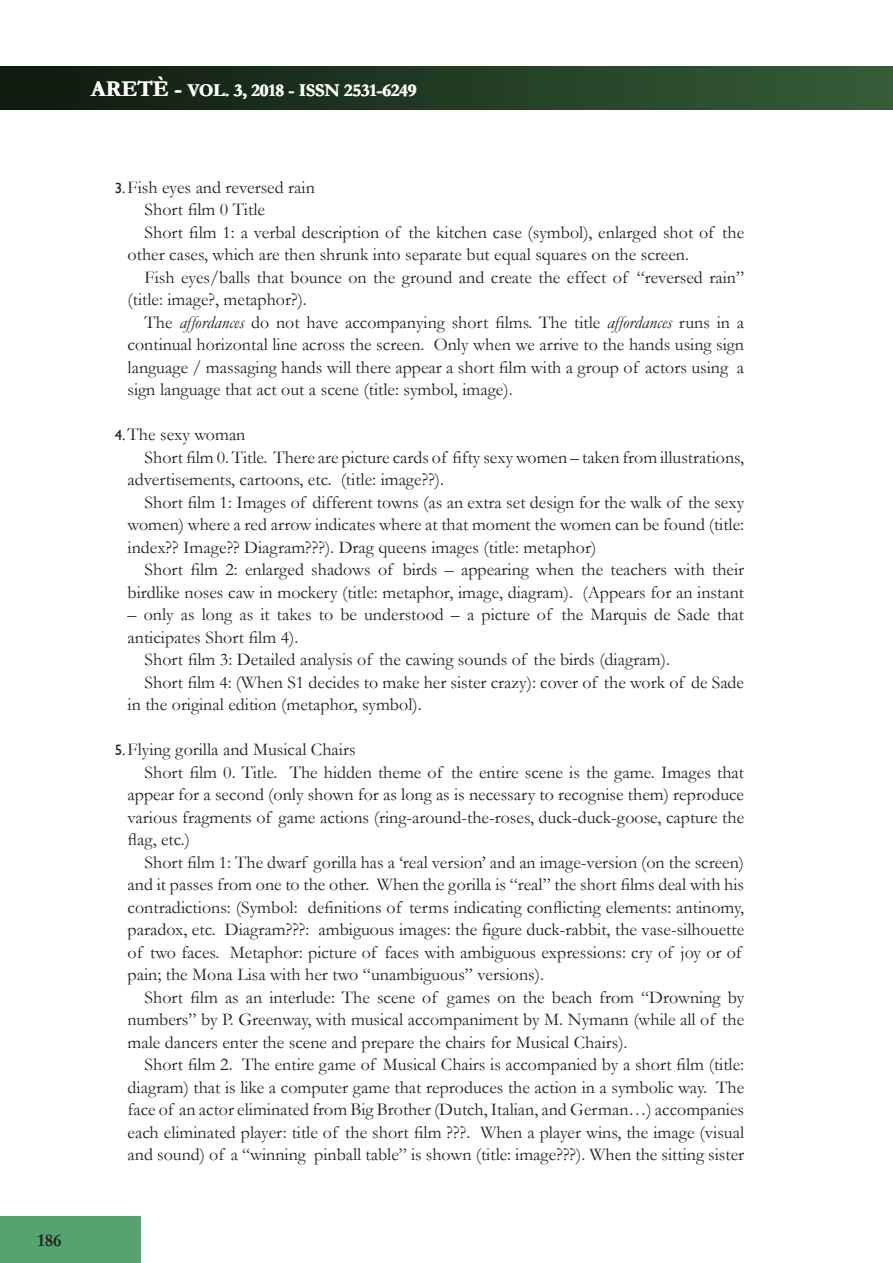
<style>
.page{position:relative;width:893px;height:1263px;background:#fff}
.page>*{position:absolute;margin:0;border:0;box-sizing:border-box;transform-origin:0 0}
.Rientro{font:18px/22.5px "Garamond";color:#231f20}
.t1{font:700 18px "Garamond";color:#fff}
.t2{font:700 18px "Garamond";color:#231f20}
.s1{font-size:22.5px}
.s2{font-family:"forma";font-size:15px}
.s3{font-style:italic}
</style>
<div class="page">
<div style="left:0;top:1217px;width:140px;height:46px;background:#56a36f"></div>
<div style="left:0;top:67px;width:893px;height:42px;background:linear-gradient(to right,#0d190e,#365d38)"></div>
<p class="t1" style="left:91px;top:78px;width:327px"><span class="s1">ARETÈ -</span> VOL. 3, 2018 - ISSN 2531-6249</p>
<p class="t2" style="left:38px;top:1228px;width:26px">186</p>
<p class="Rientro" style="left:115px;top:175px;width:202px"><span class="s2">3.</span>Fish eyes and reversed rain</p>
<p class="Rientro" style="left:145px;top:198px;width:122px">Short film 0 Title</p>
<p class="Rientro" style="left:128px;top:220px;width:618px;text-indent:17px">Short film 1: a verbal description of the kitchen case (symbol), enlarged shot of the other cases, which are then shrunk into separate but equal squares on the screen.</p>
<p class="Rientro" style="left:128px;top:265px;width:618px;text-indent:17px">Fish eyes/balls that bounce on the ground and create the effect of “reversed rain” (title: image?, metaphor?).</p>
<p class="Rientro" style="left:128px;top:310px;width:618px;text-align:justify;text-indent:17px">The <span class="s3">affordances</span> do not have accompanying short films. The title <span class="s3">affordances</span> runs in a continual horizontal line across the screen. Only when we arrive to the hands using sign language / massaging hands will there appear a short film with a group of actors using a sign language that act out a scene (title: symbol, image).</p>
<p class="Rientro" style="left:115px;top:423px;width:132px"><span class="s2">4.</span>The sexy woman</p>
<p class="Rientro" style="left:128px;top:445px;width:618px;text-indent:17px">Short film 0. Title. There are picture cards of fifty sexy women – taken from illustrations, advertisements, cartoons, etc. (title: image??).</p>
<p class="Rientro" style="left:128px;top:490px;width:618px;text-align:justify;text-indent:17px">Short film 1: Images of different towns (as an extra set design for the walk of the sexy women) where a red arrow indicates where at that moment the women can be found (title: index?? Image?? Diagram???). Drag queens images (title: metaphor)</p>
<p class="Rientro" style="left:128px;top:558px;width:618px;text-align:right">Short film 2: enlarged shadows of birds – appearing when the teachers with their birdlike noses caw in mockery (title: metaphor, image, diagram). (Appears for an instant</p>
<p class="Rientro" style="left:128px;top:603px;width:618px">– only as long as it takes to be understood – a picture of the Marquis de Sade that anticipates Short film 4).</p>
<p class="Rientro" style="left:145px;top:648px;width:527px">Short film 3: Detailed analysis of the cawing sounds of the birds (diagram).</p>
<p class="Rientro" style="left:128px;top:670px;width:618px;text-indent:17px">Short film 4: (When S1 decides to make her sister crazy): cover of the work of de Sade in the original edition (metaphor, symbol).</p>
<p class="Rientro" style="left:115px;top:738px;width:242px"><span class="s2">5.</span>Flying gorilla and Musical Chairs</p>
<p class="Rientro" style="left:128px;top:760px;width:618px;text-align:justify;text-indent:17px">Short film 0. Title. The hidden theme of the entire scene is the game. Images that appear for a second (only shown for as long as is necessary to recognise them) reproduce various fragments of game actions (ring-around-the-roses, duck-duck-goose, capture the flag, etc.)</p>
<p class="Rientro" style="left:128px;top:850px;width:618px;text-indent:17px">Short film 1: The dwarf gorilla has a ‘real version’ and an image-version (on the screen) and it passes from one to the other. When the gorilla is “real” the short films deal with his contradictions: (Symbol: definitions of terms indicating conflicting elements: antinomy, paradox, etc. Diagram???: ambiguous images: the figure duck-rabbit, the vase-silhouette of two faces. Metaphor: picture of faces with ambiguous expressions: cry of joy or of pain; the Mona Lisa with her two “unambiguous” versions).</p>
<p class="Rientro" style="left:128px;top:985px;width:618px;text-align:justify;text-indent:17px">Short film as an interlude: The scene of games on the beach from “Drowning by numbers” by P. Greenway, with musical accompaniment by M. Nymann (while all of the male dancers enter the scene and prepare the chairs for Musical Chairs).</p>
<p class="Rientro" style="left:128px;top:1053px;width:618px;text-align:justify;text-indent:17px">Short film 2. The entire game of Musical Chairs is accompanied by a short film (title: diagram) that is like a computer game that reproduces the action in a symbolic way. The face of an actor eliminated from Big Brother (Dutch, Italian, and German…) accompanies each eliminated player: title of the short film ???. When a player wins, the image (visual and sound) of a “winning pinball table” is shown (title: image???). When the sitting sister</p>
</div>
